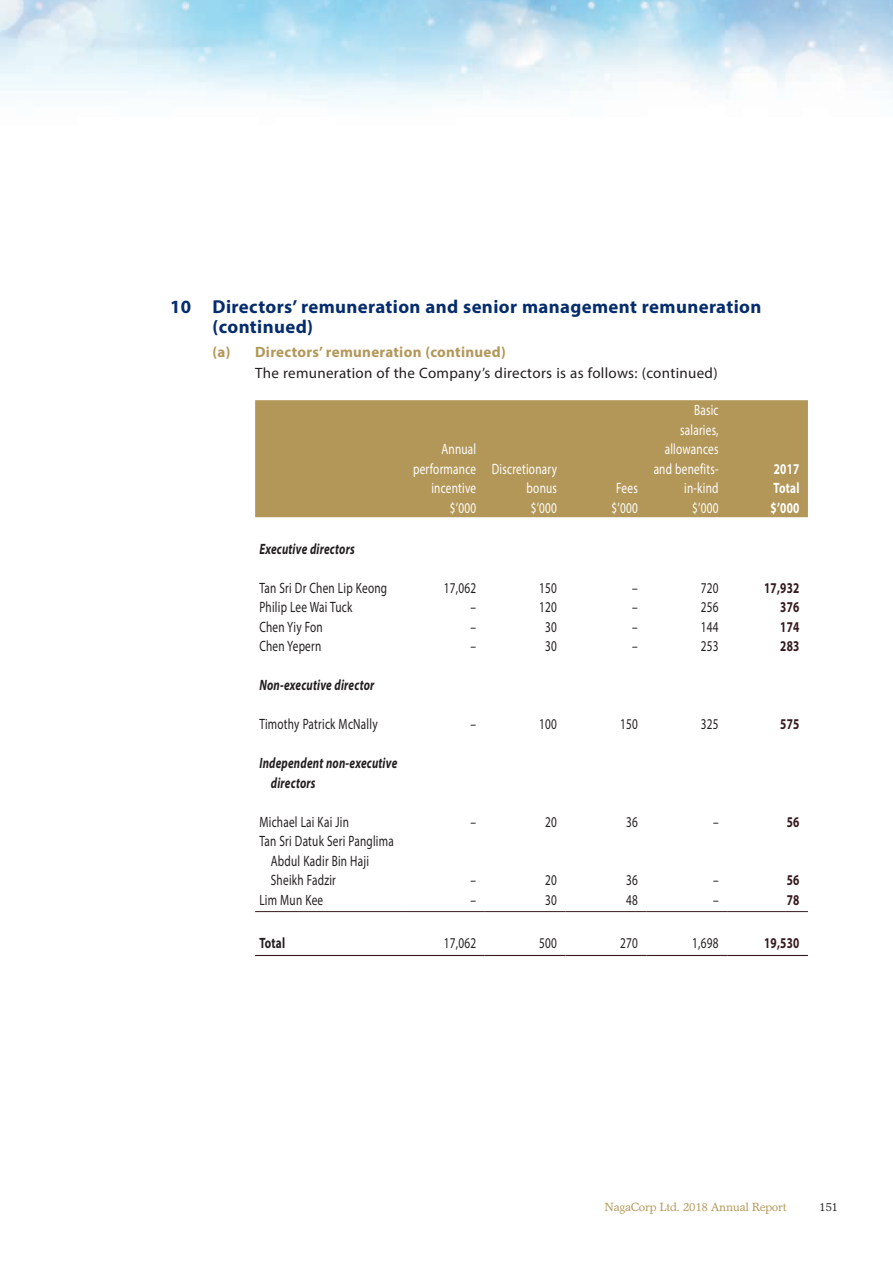
<style>
.page{position:relative;width:893px;height:1263px;background:#fff}
.page>*{position:absolute;margin:0;border:0;box-sizing:border-box;transform-origin:0 0}
.t1{font:700 18.75px/19.5px "Myriad Pro";letter-spacing:.02em;color:#052c6d}
.t2{font:15px/19.5px "Myriad Pro";letter-spacing:.02em;color:#231f20;scale:.75 1}
.t3{font:15px/19.5px "Myriad Pro";letter-spacing:.02em;color:#fff;text-align:right;scale:.75 1}
.t4{font:italic 700 15px/19.5px "Myriad Pro";letter-spacing:.02em;color:#231f20;scale:.75 1}
.t5{font:15px "Myriad Pro";letter-spacing:.02em;color:#231f20}
.t6{font:700 15px "Myriad Pro";letter-spacing:.02em;color:#b39758}
.t7{font:700 15px "Myriad Pro";letter-spacing:.02em;color:#361b1f;scale:.75 1}
.t8{font:700 15px/19.5px "Myriad Pro";letter-spacing:.02em;color:#fff;scale:.75 1}
.t9{font:700 15px "Myriad Pro";letter-spacing:.02em;color:#231f20;scale:.75 1}
.t10{font:12px "Garth Graphic Std";letter-spacing:-.025em;color:#b39758}
.t11{font:12px "Garth Graphic Std";color:#231f20}
</style>
<div class="page">
<div style="left:255px;top:400px;width:553px;height:117px;background:#b39758"></div>
<hr style="left:255px;top:911px;width:149px;height:1px;background:#361b1f">
<hr style="left:404px;top:911px;width:81px;height:1px;background:#361b1f">
<hr style="left:485px;top:911px;width:81px;height:1px;background:#361b1f">
<hr style="left:566px;top:911px;width:80px;height:1px;background:#361b1f">
<hr style="left:646px;top:911px;width:81px;height:1px;background:#361b1f">
<hr style="left:727px;top:911px;width:81px;height:1px;background:#361b1f">
<hr style="left:255px;top:955px;width:149px;height:1px;background:#361b1f">
<hr style="left:404px;top:955px;width:81px;height:1px;background:#361b1f">
<hr style="left:485px;top:955px;width:81px;height:1px;background:#361b1f">
<hr style="left:566px;top:955px;width:80px;height:1px;background:#361b1f">
<hr style="left:646px;top:955px;width:81px;height:1px;background:#361b1f">
<hr style="left:727px;top:955px;width:81px;height:1px;background:#361b1f">
<p class="t1" style="left:213px;top:297px;width:550px;text-indent:-43px">10 Directors’ remuneration and senior management remuneration (continued)</p>
<p class="t6" style="left:213px;top:342px;width:295px">(a) Directors’ remuneration (continued)</p>
<p class="t5" style="left:255px;top:364px;width:464px">The remuneration of the Company’s directors is as follows: (continued)</p>
<p class="t3" style="left:413px;top:439px;width:86px">Annual performance incentive</p>
<p class="t3" style="left:492px;top:458px;width:88px">Discretionary bonus</p>
<p class="t3" style="left:616px;top:478px;width:30px">Fees</p>
<p class="t3" style="left:654px;top:400px;width:88px">Basic salaries, allowances and benefits&shy;in-kind</p>
<p class="t8" style="left:774px;top:458px;width:36px">2017<br>Total</p>
<p class="t3" style="left:450px;top:497px;width:37px">$’000</p>
<p class="t3" style="left:531px;top:497px;width:37px">$’000</p>
<p class="t3" style="left:611px;top:497px;width:37px">$’000</p>
<p class="t3" style="left:692px;top:497px;width:37px">$’000</p>
<p class="t8" style="left:771px;top:497px;width:40px">$’000</p>
<p class="t4" style="left:259px;top:538px;width:129px">Executive directors</p>
<p class="t2" style="left:259px;top:578px;width:172px">Tan Sri Dr Chen Lip Keong</p>
<p class="t2" style="left:444px;top:578px;width:45px">17,062</p>
<p class="t2" style="left:539px;top:578px;width:25px">150</p>
<p class="t2" style="left:632px;top:578px;width:9px">–</p>
<p class="t2" style="left:701px;top:578px;width:25px">720</p>
<p class="t7" style="left:764px;top:578px;width:49px">17,932</p>
<p class="t2" style="left:259px;top:597px;width:125px">Philip Lee Wai Tuck</p>
<p class="t2" style="left:471px;top:597px;width:9px">–</p>
<p class="t2" style="left:539px;top:597px;width:25px">120</p>
<p class="t2" style="left:632px;top:597px;width:9px">–</p>
<p class="t2" style="left:701px;top:597px;width:25px">256</p>
<p class="t7" style="left:780px;top:597px;width:27px">376</p>
<p class="t2" style="left:259px;top:617px;width:86px">Chen Yiy Fon</p>
<p class="t2" style="left:471px;top:617px;width:9px">–</p>
<p class="t2" style="left:545px;top:617px;width:17px">30</p>
<p class="t2" style="left:632px;top:617px;width:9px">–</p>
<p class="t2" style="left:701px;top:617px;width:25px">144</p>
<p class="t7" style="left:780px;top:617px;width:27px">174</p>
<p class="t2" style="left:259px;top:636px;width:84px">Chen Yepern</p>
<p class="t2" style="left:471px;top:636px;width:9px">–</p>
<p class="t2" style="left:545px;top:636px;width:17px">30</p>
<p class="t2" style="left:632px;top:636px;width:9px">–</p>
<p class="t2" style="left:701px;top:636px;width:25px">253</p>
<p class="t7" style="left:780px;top:636px;width:27px">283</p>
<p class="t4" style="left:259px;top:675px;width:155px">Non-executive director</p>
<p class="t2" style="left:259px;top:714px;width:159px">Timothy Patrick McNally</p>
<p class="t2" style="left:471px;top:714px;width:9px">–</p>
<p class="t2" style="left:539px;top:714px;width:25px">100</p>
<p class="t2" style="left:620px;top:714px;width:25px">150</p>
<p class="t2" style="left:701px;top:714px;width:25px">325</p>
<p class="t7" style="left:780px;top:714px;width:27px">575</p>
<p class="t4" style="left:271px;top:753px;width:170px;text-indent:-11px">Independent non-executive directors</p>
<p class="t2" style="left:259px;top:812px;width:121px">Michael Lai Kai Jin</p>
<p class="t2" style="left:471px;top:812px;width:9px">–</p>
<p class="t2" style="left:545px;top:812px;width:17px">20</p>
<p class="t2" style="left:626px;top:812px;width:17px">36</p>
<p class="t2" style="left:713px;top:812px;width:9px">–</p>
<p class="t7" style="left:787px;top:812px;width:18px">56</p>
<p class="t2" style="left:271px;top:831px;width:166px;text-indent:-11px">Tan Sri Datuk Seri Panglima<br>Abdul Kadir Bin Haji<br>Sheikh Fadzir</p>
<p class="t2" style="left:471px;top:870px;width:9px">–</p>
<p class="t2" style="left:545px;top:870px;width:17px">20</p>
<p class="t2" style="left:626px;top:870px;width:17px">36</p>
<p class="t2" style="left:713px;top:870px;width:9px">–</p>
<p class="t7" style="left:787px;top:870px;width:18px">56</p>
<p class="t2" style="left:259px;top:890px;width:87px">Lim Mun Kee</p>
<p class="t2" style="left:471px;top:890px;width:9px">–</p>
<p class="t2" style="left:545px;top:890px;width:17px">30</p>
<p class="t2" style="left:626px;top:890px;width:17px">48</p>
<p class="t2" style="left:713px;top:890px;width:9px">–</p>
<p class="t7" style="left:787px;top:890px;width:18px">78</p>
<p class="t9" style="left:259px;top:933px;width:36px">Total</p>
<p class="t2" style="left:444px;top:933px;width:45px">17,062</p>
<p class="t2" style="left:539px;top:933px;width:25px">500</p>
<p class="t2" style="left:620px;top:933px;width:25px">270</p>
<p class="t2" style="left:692px;top:933px;width:37px">1,698</p>
<p class="t7" style="left:764px;top:933px;width:49px">19,530</p>
<p class="t10" style="left:604px;top:1200px;width:184px">NagaCorp Ltd. 2018 Annual Report</p>
<p class="t11" style="left:819px;top:1200px;width:20px">151</p>
</div>
